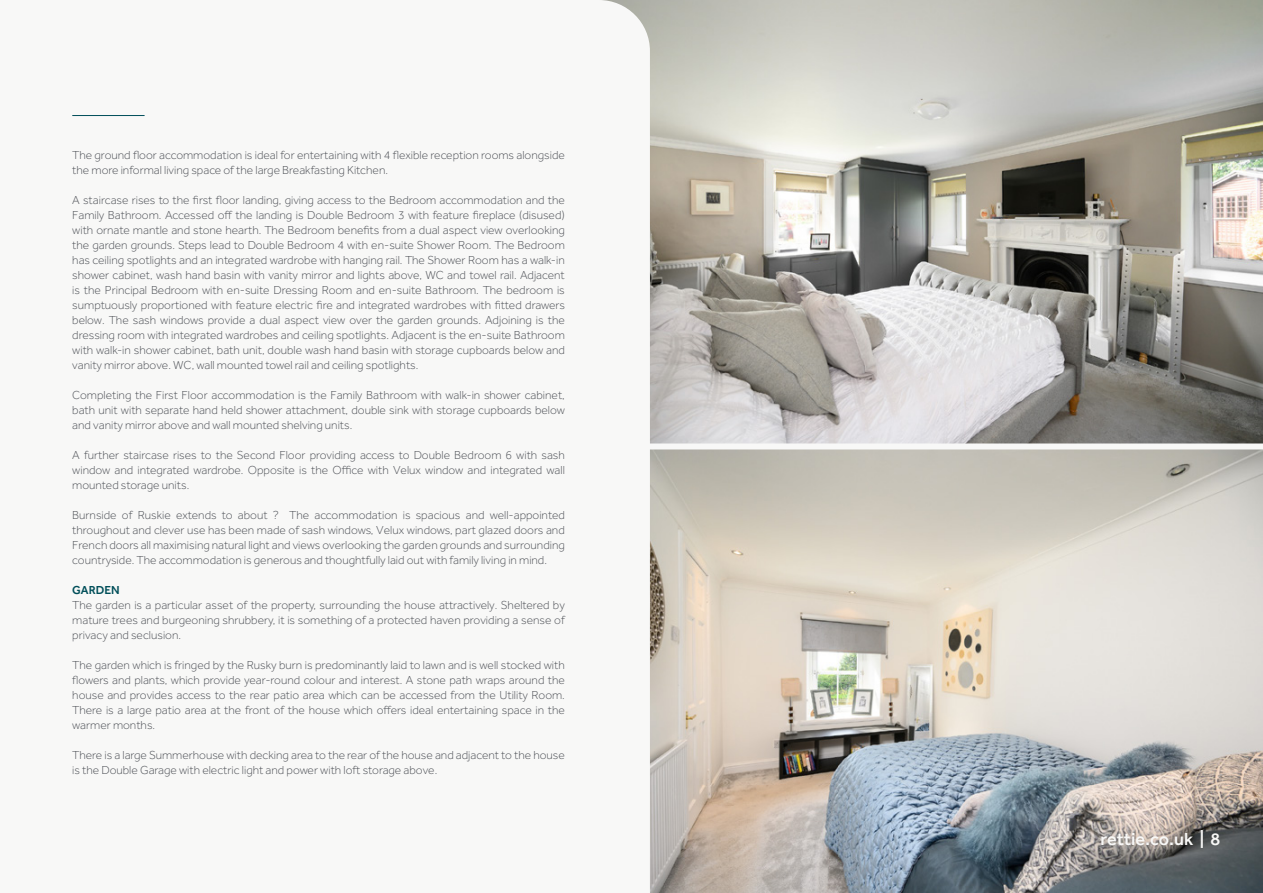
<style>
.page{position:relative;width:1263px;height:893px;background:#fff}
.page>*{position:absolute;margin:0;border:0;box-sizing:border-box;transform-origin:0 0}
.t1{font:500 18px "Effra";color:#f8f8f7}
.t2{font:300 12px/15px "Effra";color:#4d5056;text-align:justify}
.t3{font:500 12px "Effra";color:#004e59}
</style>
<div class="page">
<img style="left:650px;top:0;width:613px;height:893px">
<div style="left:540px;top:443px;width:723px;height:6px;background:#f8f8f7"></div>
<hr style="left:72px;top:115px;width:73px;height:1px;background:#004e59">
<p class="t2" style="left:72px;top:147px;width:494px">The ground floor accommodation is ideal for entertaining with 4 flexible reception rooms alongside the more informal living space of the large Breakfasting Kitchen.</p>
<p class="t2" style="left:72px;top:192px;width:494px">A staircase rises to the first floor landing, giving access to the Bedroom accommodation and the Family Bathroom. Accessed off the landing is Double Bedroom 3 with feature fireplace (disused) with ornate mantle and stone hearth. The Bedroom benefits from a dual aspect view overlooking the garden grounds. Steps lead to Double Bedroom 4 with en-suite Shower Room. The Bedroom has ceiling spotlights and an integrated wardrobe with hanging rail. The Shower Room has a walk-in shower cabinet, wash hand basin with vanity mirror and lights above, WC and towel rail. Adjacent is the Principal Bedroom with en-suite Dressing Room and en-suite Bathroom. The bedroom is sumptuously proportioned with feature electric fire and integrated wardrobes with fitted drawers below. The sash windows provide a dual aspect view over the garden grounds. Adjoining is the dressing room with integrated wardrobes and ceiling spotlights. Adjacent is the en-suite Bathroom with walk-in shower cabinet, bath unit, double wash hand basin with storage cupboards below and vanity mirror above. WC, wall mounted towel rail and ceiling spotlights.</p>
<p class="t2" style="left:72px;top:387px;width:494px">Completing the First Floor accommodation is the Family Bathroom with walk-in shower cabinet, bath unit with separate hand held shower attachment, double sink with storage cupboards below and vanity mirror above and wall mounted shelving units.</p>
<p class="t2" style="left:72px;top:447px;width:494px">A further staircase rises to the Second Floor providing access to Double Bedroom 6 with sash window and integrated wardrobe. Opposite is the Office with Velux window and integrated wall mounted storage units.</p>
<p class="t2" style="left:72px;top:507px;width:494px">Burnside of Ruskie extends to about ? The accommodation is spacious and well-appointed throughout and clever use has been made of sash windows, Velux windows, part glazed doors and French doors all maximising natural light and views overlooking the garden grounds and surrounding countryside. The accommodation is generous and thoughtfully laid out with family living in mind.</p>
<p class="t3" style="left:72px;top:582px;width:49px">GARDEN</p>
<p class="t2" style="left:72px;top:597px;width:494px">The garden is a particular asset of the property, surrounding the house attractively. Sheltered by mature trees and burgeoning shrubbery, it is something of a protected haven providing a sense of privacy and seclusion.</p>
<p class="t2" style="left:72px;top:657px;width:494px">The garden which is fringed by the Rusky burn is predominantly laid to lawn and is well stocked with flowers and plants, which provide year-round colour and interest. A stone path wraps around the house and provides access to the rear patio area which can be accessed from the Utility Room.<br>There is a large patio area at the front of the house which offers ideal entertaining space in the warmer months.</p>
<p class="t2" style="left:72px;top:747px;width:494px">There is a large Summerhouse with decking area to the rear of the house and adjacent to the house is the Double Garage with electric light and power with loft storage above.</p>
<p class="t1" style="left:1100px;top:828px;width:122px">rettie.co.uk | 8</p>
</div>
